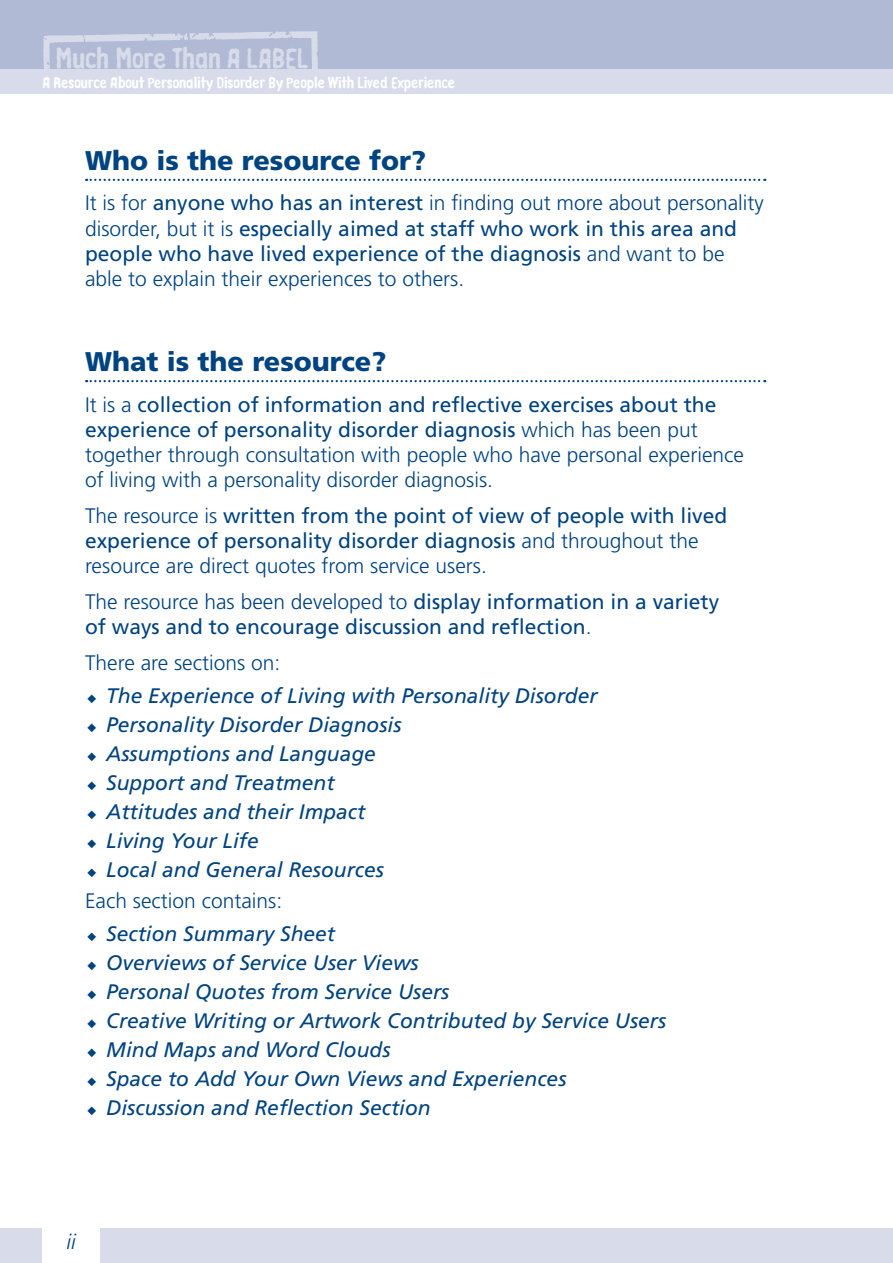
<style>
.page{position:relative;width:893px;height:1263px;background:#fff}
.page>*{position:absolute;margin:0;border:0;box-sizing:border-box;transform-origin:0 0}
.t1{font:900 27px "Frutiger LT";color:#004381}
.t2{font:27px "Linotype Russisch Brot Eat Text";letter-spacing:-.01em;color:#d8dcea}
.t3{font:21px/25.2px "Frutiger LT";color:#004381}
.t4{font:italic 21px/31.7px "Frutiger LT";color:#004381}
.t5{font:300 21px/25.2px "Frutiger LT";color:#004381}
.t6{font:italic 300 21px "Frutiger LT";color:#004381}
.t7{font:15px "Linotype Russisch Brot Eat Text";color:#fff}
.s1{font-weight:300}
.s2{font-weight:400}
.s3{font-weight:300;font-style:normal}
</style>
<div class="page">
<div style="left:0;top:68px;width:893px;height:26px;background:#d8dcea"></div>
<div style="left:0;top:1229px;width:893px;height:34px;background:#d8dcea"></div>
<div style="left:0;top:0;width:893px;height:68px;background:#b0bad4"></div>
<svg style="left:43px;top:31px;width:276px;height:38px"></svg>
<div style="left:43px;top:1229px;width:57px;height:34px;background:#fff"></div>
<svg style="left:86px;top:179px;width:679px;height:2px"></svg>
<svg style="left:86px;top:380px;width:679px;height:2px"></svg>
<p class="t2" style="left:55px;top:40px;width:254px">Much More Than A LABEL</p>
<p class="t7" style="left:43px;top:72px;width:414px">A Resource About Personality Disorder By People With Lived Experience</p>
<p class="t1" style="left:85px;top:144px;width:343px">Who is the resource for?</p>
<p class="t3" style="left:85px;top:191px;width:680px"><span class="s1">It is for</span> anyone who has an interest <span class="s1">in finding out more about personality disorder, but it is</span> especially aimed at staff who work in this area and people who have lived experience of the diagnosis <span class="s1">and want to be able to explain their experiences to others.</span></p>
<p class="t1" style="left:85px;top:346px;width:303px">What is the resource?</p>
<p class="t5" style="left:85px;top:392px;width:660px">It is a <span class="s2">collection of information and reflective exercises about the experience of personality disorder diagnosis</span> which has been put together through consultation with people who have personal experience of living with a personality disorder diagnosis.</p>
<p class="t3" style="left:85px;top:503px;width:644px"><span class="s1">The resource is</span> written from the point of view of people with lived experience of personality disorder diagnosis <span class="s1">and throughout the resource are direct quotes from service users.</span></p>
<p class="t3" style="left:85px;top:589px;width:636px"><span class="s1">The resource has been developed to</span> display information in a variety of ways and to encourage discussion and reflection<span class="s1">.</span></p>
<p class="t5" style="left:85px;top:651px;width:197px">There are sections on:</p>
<p class="t4" style="left:87px;top:680px;width:512px">◆ The Experience of Living with Personality Disorder</p>
<p class="t4" style="left:87px;top:709px;width:316px">◆ Personality Disorder Diagnosis</p>
<p class="t4" style="left:87px;top:738px;width:290px">◆ Assumptions and Language</p>
<p class="t4" style="left:87px;top:767px;width:249px">◆ Support and Treatment</p>
<p class="t4" style="left:87px;top:796px;width:280px">◆ Attitudes and their Impact</p>
<p class="t4" style="left:87px;top:825px;width:173px">◆ Living Your Life</p>
<p class="t4" style="left:85px;top:854px;width:300px">◆ Local and General Resources<br><span class="s3">Each section contains:</span></p>
<p class="t4" style="left:87px;top:918px;width:249px">◆ Section Summary Sheet</p>
<p class="t4" style="left:87px;top:947px;width:333px">◆ Overviews of Service User Views</p>
<p class="t4" style="left:87px;top:976px;width:364px">◆ Personal Quotes from Service Users</p>
<p class="t4" style="left:87px;top:1005px;width:580px">◆ Creative Writing or Artwork Contributed by Service Users</p>
<p class="t4" style="left:87px;top:1034px;width:305px">◆ Mind Maps and Word Clouds</p>
<p class="t4" style="left:87px;top:1063px;width:481px">◆ Space to Add Your Own Views and Experiences</p>
<p class="t4" style="left:87px;top:1092px;width:345px">◆ Discussion and Reflection Section</p>
<p class="t6" style="left:66px;top:1230px;width:11px">ii</p>
</div>
